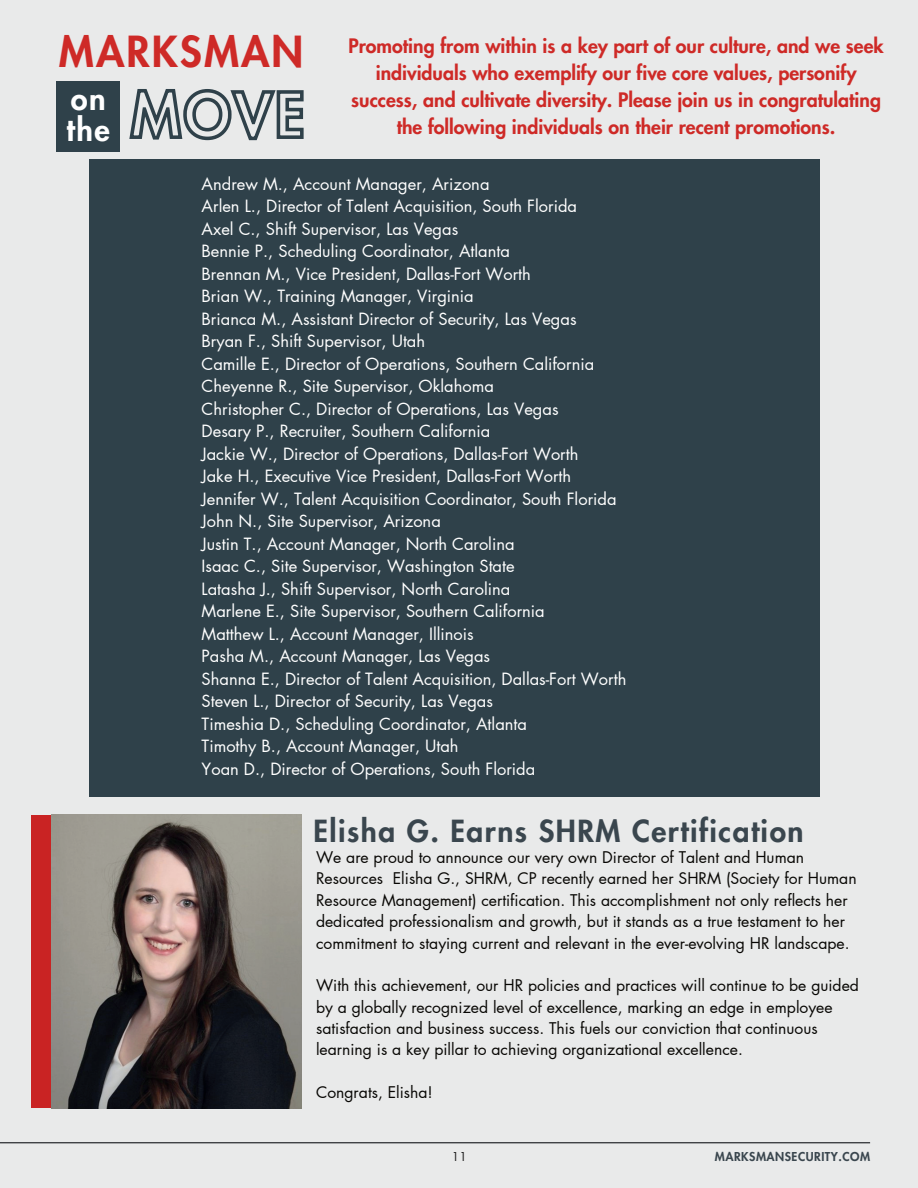
<style>
.page{position:relative;width:918px;height:1188px;background:#e9eaea}
.page>*{position:absolute;margin:0;border:0;box-sizing:border-box;transform-origin:0 0}
.t1{font:800 41.85px "Futura LT Pro";letter-spacing:.05em;color:#ce2a27}
.t2{font:800 30.75px "Futura LT Pro";color:#fff}
.t3{font:800 29.85px "Futura LT Pro";letter-spacing:.05em;color:#3a464e}
.t4{font:800 19.5px/27px "Futura LT Pro";color:#ce2a27;text-align:center}
.t5{font:16.5px/22.5px "Futura LT Pro";color:#fff}
.t6{font:15.75px/21.3px "Futura LT Pro";color:#080704}
.t7{font:800 12px "Futura LT Pro";letter-spacing:.045em;color:#3a464e}
.t8{font:12px "Futura LT Pro";color:#212020}
</style>
<div class="page">
<img style="left:51px;top:815px;width:251px;height:293px">
<div style="left:31px;top:815px;width:20px;height:292px;background:#c92323"></div>
<div style="left:57px;top:81px;width:63px;height:71px;background:#2f414a"></div>
<svg style="left:129px;top:89px;width:175px;height:52px"></svg>
<hr style="left:0;top:1142px;width:870px;height:1px;background:#16191d">
<div style="left:90px;top:159px;width:730px;height:638px;background:#2f414a"></div>
<p class="t1" style="left:59px;top:20px;width:246px">MARKSMAN</p>
<p class="t2" style="left:71px;top:75px;width:36px">on</p>
<p class="t4" style="left:349px;top:31px;width:537px">Promoting from within is a key part of our culture, and we seek individuals who exemplify our five core values, personify success, and cultivate diversity. Please join us in congratulating the following individuals on their recent promotions.</p>
<p class="t5" style="left:202px;top:172px;width:426px">Andrew M., Account Manager, Arizona<br>Arlen L., Director of Talent Acquisition, South Florida<br>Axel C., Shift Supervisor, Las Vegas<br>Bennie P., Scheduling Coordinator, Atlanta<br>Brennan M., Vice President, Dallas-Fort Worth<br>Brian W., Training Manager, Virginia<br>Brianca M., Assistant Director of Security, Las Vegas<br>Bryan F., Shift Supervisor, Utah<br>Camille E., Director of Operations, Southern California Cheyenne R., Site Supervisor, Oklahoma<br>Christopher C., Director of Operations, Las Vegas<br>Desary P., Recruiter, Southern California<br>Jackie W., Director of Operations, Dallas-Fort Worth<br>Jake H., Executive Vice President, Dallas-Fort Worth Jennifer W., Talent Acquisition Coordinator, South Florida John N., Site Supervisor, Arizona<br>Justin T., Account Manager, North Carolina<br>Isaac C., Site Supervisor, Washington State<br>Latasha J., Shift Supervisor, North Carolina<br>Marlene E., Site Supervisor, Southern California<br>Matthew L., Account Manager, Illinois<br>Pasha M., Account Manager, Las Vegas<br>Shanna E., Director of Talent Acquisition, Dallas-Fort Worth Steven L., Director of Security, Las Vegas<br>Timeshia D., Scheduling Coordinator, Atlanta<br>Timothy B., Account Manager, Utah<br>Yoan D., Director of Operations, South Florida</p>
<p class="t3" style="left:313px;top:808px;width:492px">Elisha G. Earns SHRM Certification</p>
<p class="t6" style="left:316px;top:846px;width:542px">We are proud to announce our very own Director of Talent and Human Resources Elisha G., SHRM, CP recently earned her SHRM (Society for Human Resource Management) certification. This accomplishment not only reflects her dedicated professionalism and growth, but it stands as a true testament to her commitment to staying current and relevant in the ever-evolving HR landscape.</p>
<p class="t6" style="left:316px;top:975px;width:544px">With this achievement, our HR policies and practices will continue to be guided by a globally recognized level of excellence, marking an edge in employee satisfaction and business success. This fuels our conviction that continuous learning is a key pillar to achieving organizational excellence.</p>
<p class="t6" style="left:316px;top:1082px;width:118px">Congrats, Elisha!</p>
<p class="t8" style="left:452px;top:1148px;width:17px">11</p>
<p class="t7" style="left:715px;top:1147px;width:157px">MARKSMANSECURITY.COM</p>
</div>
